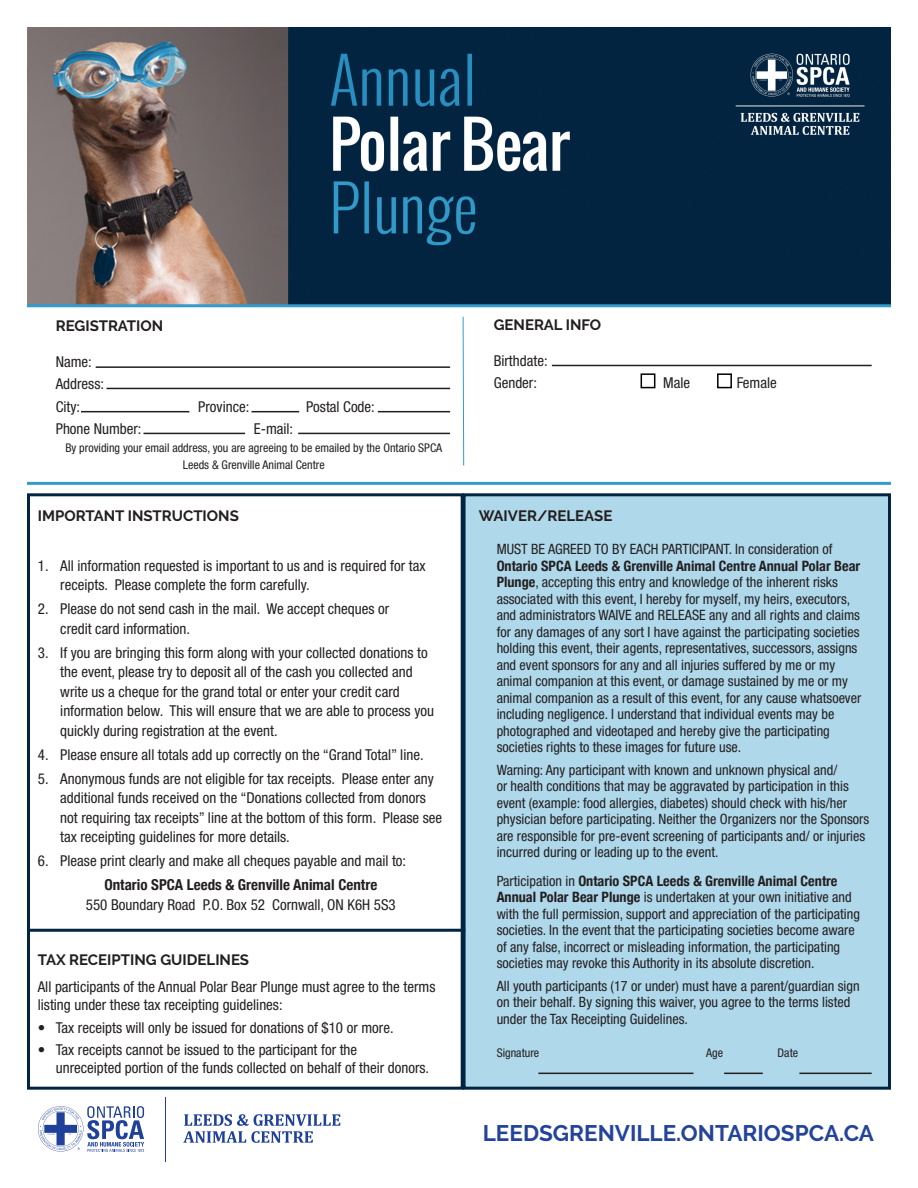
<style>
.page{position:relative;width:918px;height:1188px;background:#fff}
.page>*{position:absolute;margin:0;border:0;box-sizing:border-box;transform-origin:0 0}
.t1{font:700 22.5px "Raleway";color:#24449b}
.t2{font:condensed 15px/19.5px "Helvetica Neue LT Std";color:#231f20}
.t3{font:700 15px "Raleway";color:#231f20}
.t4{font:condensed 14.25px/16.5px "Helvetica Neue LT Std";color:#231f20}
.t5{font:condensed 12px/16.5px "Helvetica Neue LT Std";color:#231f20;text-align:center}
.s1{font-family:"Helvetica Neue";font-weight:700}
</style>
<div class="page">
<div style="left:463px;top:496px;width:425px;height:591px;background:#afd8ea"></div>
<div style="left:27px;top:493px;width:437px;height:597px;border:3px solid #022440"></div>
<div style="left:463px;top:493px;width:428px;height:597px;border:3px solid #022440"></div>
<hr style="left:538px;top:1073px;width:155px;height:1px;background:#231f20">
<hr style="left:724px;top:1073px;width:39px;height:1px;background:#231f20">
<hr style="left:799px;top:1073px;width:73px;height:1px;background:#231f20">
<img style="left:27px;top:28px;width:864px;height:276px">
<hr style="left:96px;top:366px;width:354px;height:2px;background:#231f20">
<hr style="left:106px;top:388px;width:344px;height:1px;background:#231f20">
<hr style="left:378px;top:411px;width:72px;height:1px;background:#231f20">
<hr style="left:252px;top:411px;width:47px;height:1px;background:#231f20">
<hr style="left:81px;top:411px;width:108px;height:1px;background:#231f20">
<hr style="left:143px;top:433px;width:102px;height:1px;background:#231f20">
<hr style="left:298px;top:433px;width:152px;height:1px;background:#231f20">
<hr style="left:552px;top:365px;width:320px;height:1px;background:#231f20">
<div style="left:641px;top:373px;width:14px;height:15px;background:#fff;border:2px solid #000"></div>
<div style="left:717px;top:373px;width:15px;height:15px;background:#fff;border:2px solid #000"></div>
<hr style="left:27px;top:482px;width:864px;height:3px;background:#329bcb">
<hr style="left:27px;top:304px;width:864px;height:3px;background:#329bcb">
<svg style="left:462px;top:316px;width:2px;height:150px"></svg>
<hr style="left:27px;top:929px;width:438px;height:3px;background:#022440">
<svg style="left:183px;top:1114px;width:157px;height:29px"></svg>
<hr style="left:165px;top:1098px;width:1px;height:64px;background:#20419a">
<svg style="left:38px;top:1106px;width:106px;height:46px"></svg>
<p class="t3" style="left:56px;top:317px;width:109px">REGISTRATION</p>
<p class="t2" style="left:56px;top:352px;width:38px">Name:</p>
<p class="t2" style="left:56px;top:374px;width:50px">Address:</p>
<p class="t2" style="left:56px;top:397px;width:26px">City:</p>
<p class="t2" style="left:198px;top:397px;width:53px">Province:</p>
<p class="t2" style="left:306px;top:397px;width:70px">Postal Code:</p>
<p class="t2" style="left:56px;top:419px;width:87px">Phone Number:</p>
<p class="t2" style="left:254px;top:419px;width:41px">E-mail:</p>
<p class="t5" style="left:65px;top:440px;width:378px">By providing your email address, you are agreeing to be emailed by the Ontario SPCA<br>Leeds &amp; Grenville Animal Centre</p>
<p class="t3" style="left:38px;top:508px;width:203px">IMPORTANT INSTRUCTIONS</p>
<p class="t2" style="left:60px;top:556px;width:367px;text-indent:-22px">1. All information requested is important to us and is required for tax receipts. Please complete the form carefully.</p>
<p class="t2" style="left:60px;top:599px;width:330px;text-indent:-22px">2. Please do not send cash in the mail. We accept cheques or credit card information.</p>
<p class="t2" style="left:60px;top:643px;width:375px;text-indent:-22px">3. If you are bringing this form along with your collected donations to the event, please try to deposit all of the cash you collected and write us a cheque for the grand total or enter your credit card information below. This will ensure that we are able to process you quickly during registration at the event.</p>
<p class="t2" style="left:38px;top:745px;width:387px">4. Please ensure all totals add up correctly on the “Grand Total” line.</p>
<p class="t2" style="left:60px;top:769px;width:384px;text-indent:-22px">5. Anonymous funds are not eligible for tax receipts. Please enter any additional funds received on the “Donations collected from donors not requiring tax receipts” line at the bottom of this form. Please see tax receipting guidelines for more details.</p>
<p class="t2" style="left:38px;top:851px;width:370px">6. Please print clearly and make all cheques payable and mail to:</p>
<p class="t2" style="left:86px;top:875px;width:311px;text-align:center"><span class="s1">Ontario SPCA Leeds &amp; Grenville Animal Centre<br></span>550 Boundary Road P.O. Box 52 Cornwall, ON K6H 5S3</p>
<p class="t3" style="left:38px;top:951px;width:213px">TAX RECEIPTING GUIDELINES</p>
<p class="t2" style="left:38px;top:978px;width:399px;line-height:18px">All participants of the Annual Polar Bear Plunge must agree to the terms listing under these tax receipting guidelines:</p>
<p class="t2" style="left:38px;top:1018px;width:357px">• Tax receipts will only be issued for donations of $10 or more.</p>
<p class="t2" style="left:56px;top:1041px;width:375px;line-height:18px;text-indent:-18px">• Tax receipts cannot be issued to the participant for the<br>unreceipted portion of the funds collected on behalf of their donors.</p>
<p class="t3" style="left:494px;top:316px;width:109px">GENERAL INFO</p>
<p class="t2" style="left:494px;top:351px;width:56px">Birthdate:</p>
<p class="t2" style="left:494px;top:373px;width:45px">Gender:</p>
<p class="t2" style="left:663px;top:373px;width:28px">Male</p>
<p class="t2" style="left:737px;top:373px;width:42px">Female</p>
<p class="t3" style="left:479px;top:508px;width:135px">WAIVER/RELEASE</p>
<p class="t4" style="left:497px;top:541px;width:366px">MUST BE AGREED TO BY EACH PARTICIPANT. In consideration of <span class="s1">Ontario SPCA Leeds &amp; Grenville Animal Centre Annual Polar Bear Plunge</span>, accepting this entry and knowledge of the inherent risks associated with this event, I hereby for myself, my heirs, executors, and administrators WAIVE and RELEASE any and all rights and claims for any damages of any sort I have against the participating societies holding this event, their agents, representatives, successors, assigns and event sponsors for any and all injuries suffered by me or my animal companion at this event, or damage sustained by me or my animal companion as a result of this event, for any cause whatsoever including negligence. I understand that individual events may be photographed and videotaped and hereby give the participating societies rights to these images for future use.</p>
<p class="t4" style="left:497px;top:762px;width:374px">Warning: Any participant with known and unknown physical and/<br>or health conditions that may be aggravated by participation in this event (example: food allergies, diabetes) should check with his/her physician before participating. Neither the Organizers nor the Sponsors are responsible for pre-event screening of participants and/ or injuries incurred during or leading up to the event.</p>
<p class="t4" style="left:497px;top:873px;width:365px">Participation in <span class="s1">Ontario SPCA Leeds &amp; Grenville Animal Centre Annual Polar Bear Plunge</span> is undertaken at your own initiative and with the full permission, support and appreciation of the participating societies. In the event that the participating societies become aware of any false, incorrect or misleading information, the participating societies may revoke this Authority in its absolute discretion.</p>
<p class="t4" style="left:497px;top:978px;width:364px">All youth participants (17 or under) must have a parent/guardian sign on their behalf. By signing this waiver, you agree to the terms listed under the Tax Receipting Guidelines.</p>
<p class="t5" style="left:497px;top:1045px;width:44px">Signature</p>
<p class="t5" style="left:706px;top:1045px;width:18px">Age</p>
<p class="t5" style="left:778px;top:1045px;width:22px">Date</p>
<p class="t1" style="left:483px;top:1120px;width:393px">LEEDSGRENVILLE.ONTARIOSPCA.CA</p>
</div>
